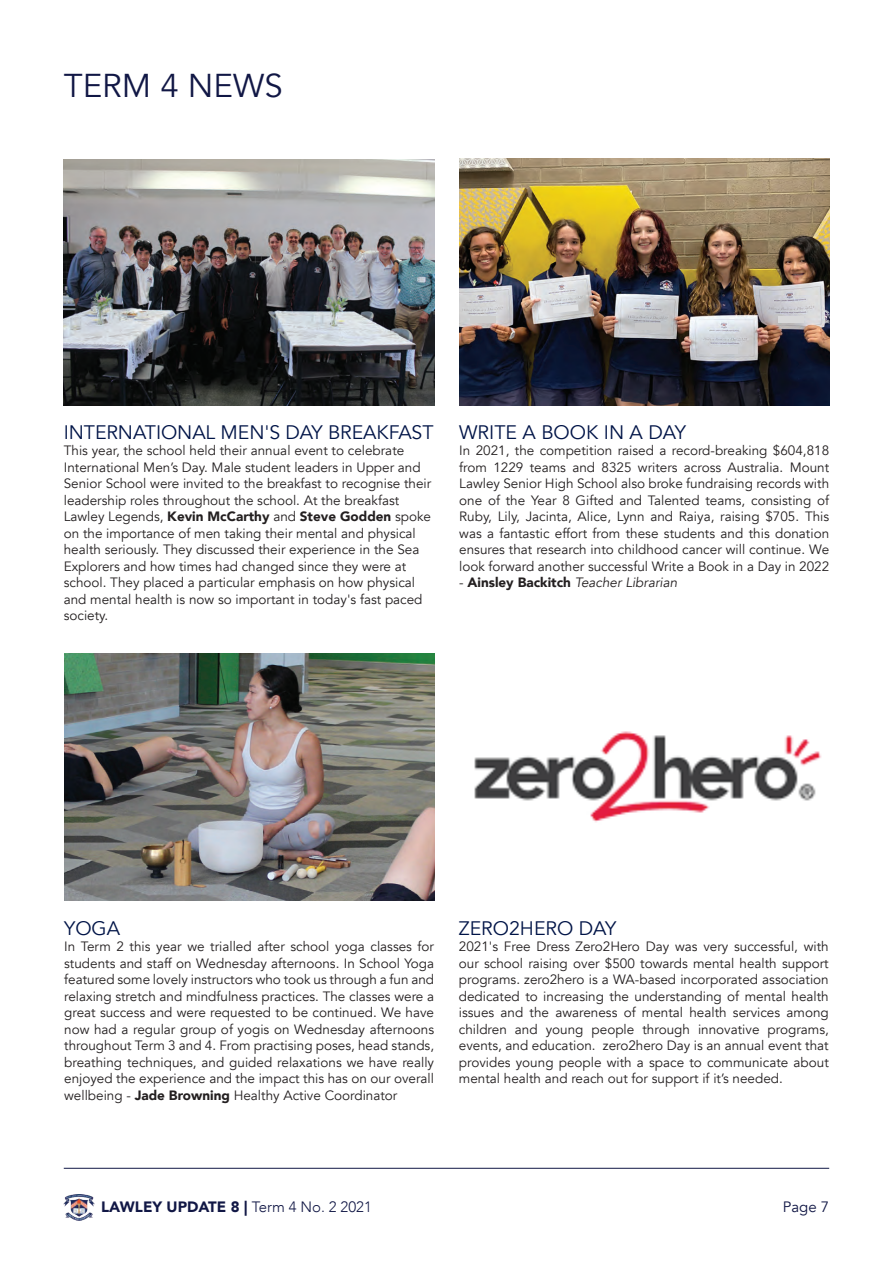
<style>
.page{position:relative;width:893px;height:1263px;background:#fff}
.page>*{position:absolute;margin:0;border:0;box-sizing:border-box;transform-origin:0 0}
.t1{font:33px "Avenir";color:#111745}
.t2{font:19.5px "Avenir";letter-spacing:-.005em;color:#001447}
.t3{font:900 15px "Avenir";color:#111745}
.t4{font:15px "Avenir";color:#111745}
.t5{font:13.5px/16.5px "Avenir";color:#231f20;text-align:justify}
.t6{font:italic 13.5px "Avenir";color:#231f20}
.s1{font-weight:900}
.s2{font-style:normal}
.s3{font-weight:900;font-style:normal}
.s4{font-weight:300}
</style>
<div class="page">
<hr style="left:64px;top:1168px;width:765px;height:1px;background:#111745">
<img style="left:64px;top:1194px;width:31px;height:26px">
<img style="left:64px;top:654px;width:371px;height:247px">
<img style="left:459px;top:158px;width:371px;height:248px">
<img style="left:474px;top:731px;width:348px;height:91px">
<img style="left:64px;top:159px;width:370px;height:247px">
<div style="left:471px;top:316px;width:25px;height:6px;background:#cdcdcc"></div>
<svg style="left:553px;top:304px;width:26px;height:9px"></svg>
<div style="left:636px;top:324px;width:25px;height:6px;background:#c6c6c7"></div>
<div style="left:712px;top:347px;width:25px;height:6px;background:#cfd0d4"></div>
<div style="left:778px;top:316px;width:26px;height:7px;background:#d8d8d9"></div>
<h1 class="t1" style="left:64px;top:66px;width:220px">TERM 4 NEWS</h1>
<h2 class="t2" style="left:64px;top:420px;width:371px">INTERNATIONAL MEN'S DAY BREAKFAST</h2>
<p class="t5" style="left:64px;top:442px;width:369px;text-align:left">This year, the school held their annual event to celebrate International Men’s Day. Male student leaders in Upper and Senior School were invited to the breakfast to recognise their leadership roles throughout the school. At the breakfast Lawley Legends, <span class="s1">Kevin McCarthy</span> and <span class="s1">Steve Godden</span> spoke on the importance of men taking their mental and physical health seriously. They discussed their experience in the Sea Explorers and how times had changed since they were at school. They placed a particular emphasis on how physical and mental health is now so important in today's fast paced society.</p>
<h2 class="t2" style="left:459px;top:420px;width:228px">WRITE A BOOK IN A DAY</h2>
<p class="t5" style="left:459px;top:442px;width:371px">In 2021, the competition raised a record-breaking $604,818 from 1229 teams and 8325 writers across Australia. Mount Lawley Senior High School also broke fundraising records with one of the Year 8 Gifted and Talented teams, consisting of Ruby, Lily, Jacinta, Alice, Lynn and Raiya, raising $705. This was a fantastic effort from these students and this donation ensures that research into childhood cancer will continue. We look forward another successful Write a Book in a Day in 2022</p>
<p class="t6" style="left:459px;top:574px;width:220px"><span class="s2">-</span> <span class="s3">Ainsley Backitch</span> Teacher Librarian</p>
<h2 class="t2" style="left:64px;top:916px;width:58px">YOGA</h2>
<p class="t5" style="left:64px;top:939px;width:371px">In Term 2 this year we trialled after school yoga classes for students and staff on Wednesday afternoons. In School Yoga featured some lovely instructors who took us through a fun and relaxing stretch and mindfulness practices. The classes were a great success and were requested to be continued. We have now had a regular group of yogis on Wednesday afternoons throughout Term 3 and 4. From practising poses, head stands, breathing techniques, and guided relaxations we have really enjoyed the experience and the impact this has on our overall wellbeing - <span class="s1">Jade Browning</span> Healthy Active Coordinator</p>
<h2 class="t2" style="left:459px;top:916px;width:159px">ZERO2HERO DAY</h2>
<p class="t5" style="left:459px;top:939px;width:371px">2021's Free Dress Zero2Hero Day was very successful, with our school raising over $500 towards mental health support programs. zero2hero is a WA-based incorporated association dedicated to increasing the understanding of mental health issues and the awareness of mental health services among children and young people through innovative programs, events, and education. zero2hero Day is an annual event that provides young people with a space to communicate about mental health and reach out for support if it’s needed.</p>
<p class="t3" style="left:101px;top:1193px;width:272px">LAWLEY UPDATE 8 | <span class="s4">Term 4 No. 2 2021</span></p>
<p class="t4" style="left:783px;top:1197px;width:48px">Page 7</p>
</div>
